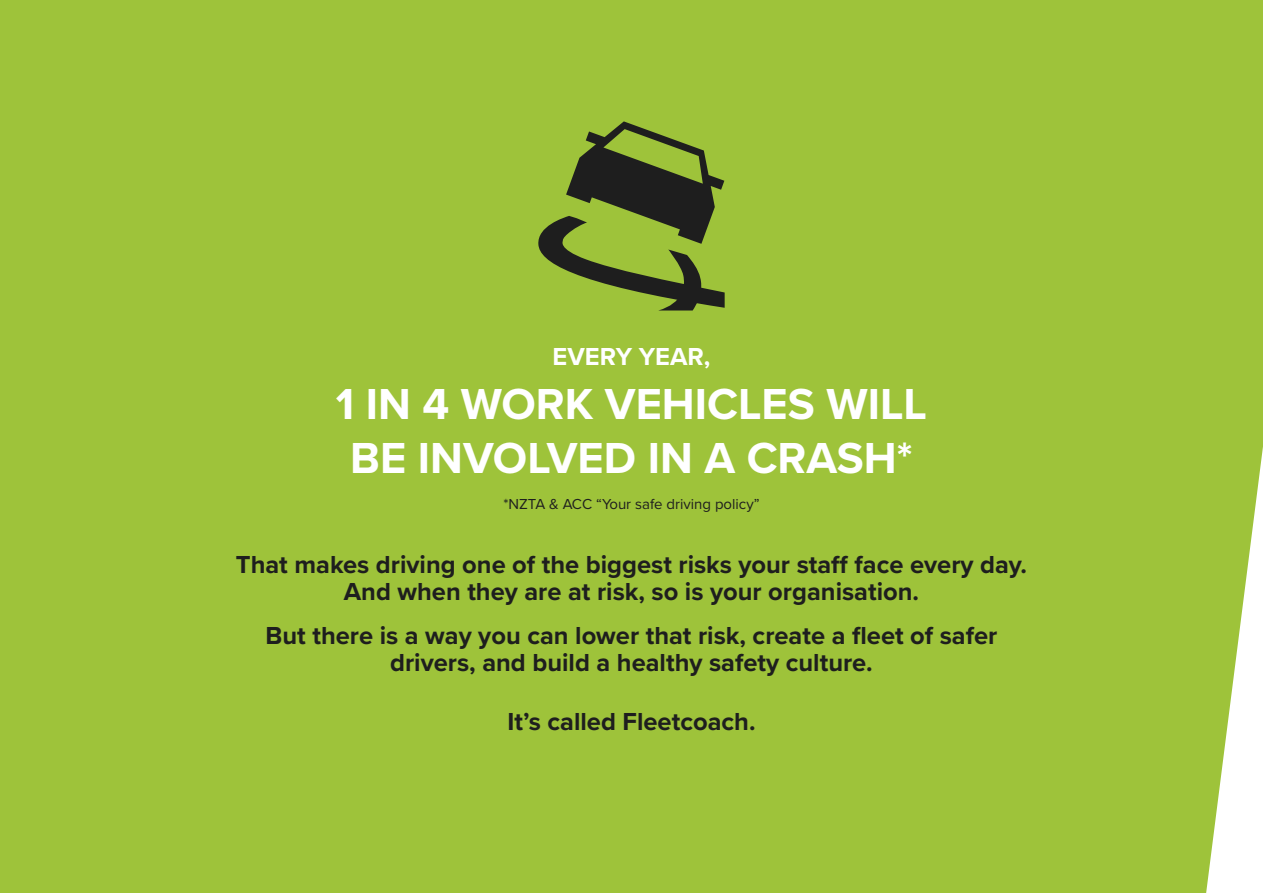
<style>
.page{position:relative;width:1263px;height:893px;background:#9ec33a}
.page>*{position:absolute;margin:0;border:0;box-sizing:border-box;transform-origin:0 0}
.Page_Heading_Small{font:700 45px "Proxima Nova";color:#fff}
.Scare_copy{font:700 25.5px/27px "Proxima Nova";color:#1e1e1e;text-align:center}
.Intro_Heading{font:700 25.5px "Proxima Nova";color:#fff}
.Body_Copy{font:15px "Proxima Nova";color:#1e1e1e}
</style>
<div class="page">
<svg style="left:537px;top:121px;width:188px;height:189px;background:#6d842f"></svg>
<p class="Intro_Heading" style="left:553px;top:337px;width:159px">EVERY YEAR,</p>
<p class="Page_Heading_Small" style="left:336px;top:370px;width:593px">1 IN 4 WORK VEHICLES WILL</p>
<p class="Page_Heading_Small" style="left:350px;top:424px;width:564px">BE INVOLVED IN A CRASH*</p>
<p class="Body_Copy" style="left:503px;top:492px;width:258px">*NZTA &amp; ACC “Your safe driving policy”</p>
<p class="Scare_copy" style="left:236px;top:550px;width:793px">That makes driving one of the biggest risks your staff face every day.<br>And when they are at risk, so is your organisation.</p>
<p class="Scare_copy" style="left:266px;top:621px;width:733px">But there is a way you can lower that risk, create a fleet of safer drivers, and build a healthy safety culture.</p>
<p class="Scare_copy" style="left:507px;top:708px;width:250px">It’s called Fleetcoach.</p>
</div>
